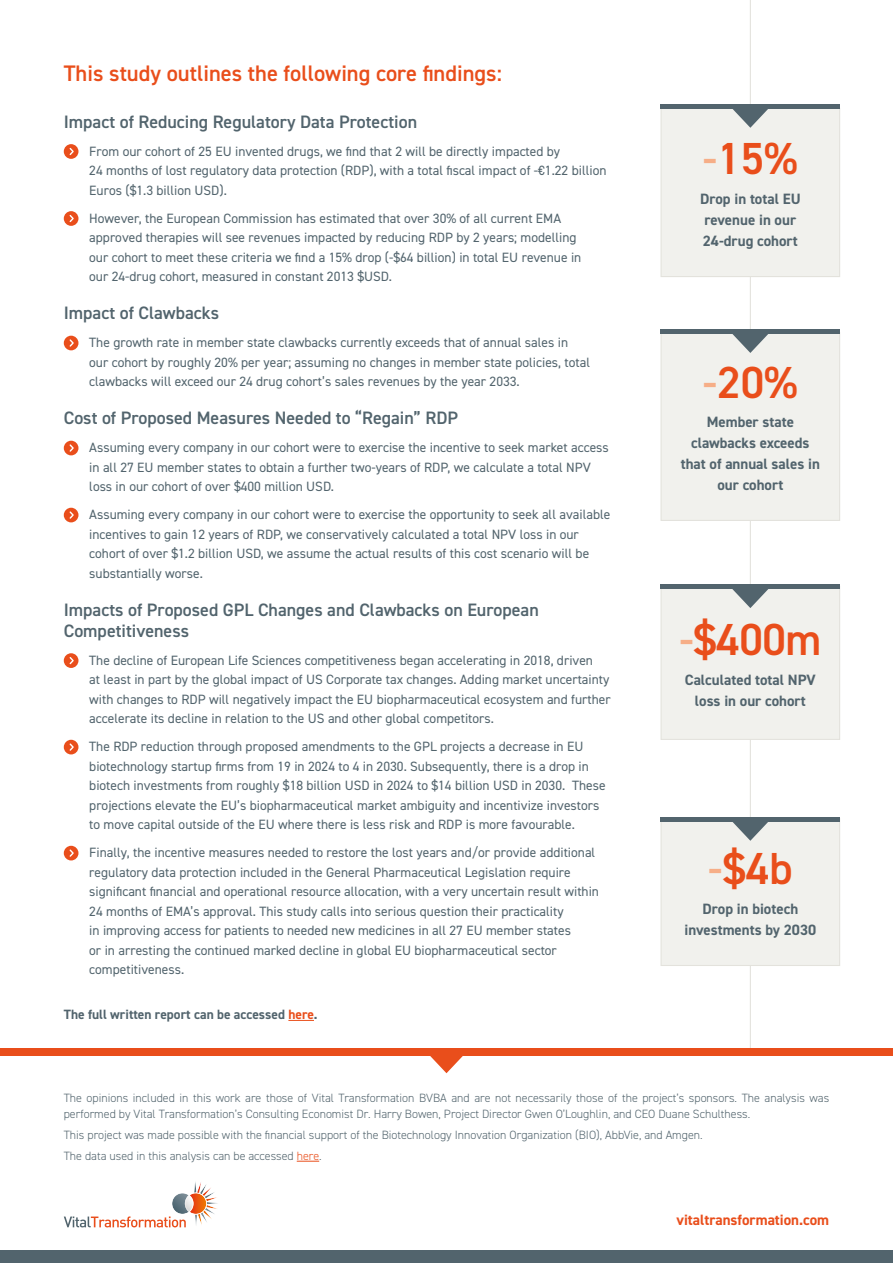
<style>
.page{position:relative;width:893px;height:1263px;background:#fff}
.page>*{position:absolute;margin:0;border:0;box-sizing:border-box;transform-origin:0 0}
.t1{font:600 45px "DIN2014";letter-spacing:-.005em;color:#e94e1b}
.t2{font:600 22.5px "DIN2014";color:#e94e1b}
.t3{font:600 18px/21px "DIN2014";color:#52646d}
.t4{font:700 15px/21px "DIN2014";color:#52646d;text-align:center}
.t5{font:700 15px "DIN2014";color:#e94e1b}
.t6{font:13.5px/19.5px "DIN2014";color:#52646d}
.t7{font:700 13.5px "DIN2014";color:#52646d}
.t8{font:300 12px/16.5px "DIN2014";color:#52646d}
.s1{color:#e94e1b}
.s2{color:#f6ae87}
</style>
<div class="page">
<hr style="left:750px;top:0;width:1px;height:1052px;background:#e3e2dc">
<div style="left:64px;top:144px;width:14px;height:15px;background:#e94e1b;border-radius:50%"></div>
<svg style="left:69px;top:147px;width:5px;height:9px"></svg>
<div style="left:64px;top:211px;width:14px;height:15px;background:#e94e1b;border-radius:50%"></div>
<svg style="left:69px;top:215px;width:5px;height:8px"></svg>
<div style="left:64px;top:336px;width:14px;height:14px;background:#e94e1b;border-radius:50%"></div>
<svg style="left:69px;top:339px;width:5px;height:8px"></svg>
<div style="left:64px;top:441px;width:14px;height:14px;background:#e94e1b;border-radius:50%"></div>
<svg style="left:69px;top:444px;width:5px;height:8px"></svg>
<div style="left:64px;top:508px;width:14px;height:14px;background:#e94e1b;border-radius:50%"></div>
<svg style="left:69px;top:511px;width:5px;height:8px"></svg>
<div style="left:64px;top:653px;width:14px;height:15px;background:#e94e1b;border-radius:50%"></div>
<svg style="left:69px;top:657px;width:5px;height:8px"></svg>
<div style="left:64px;top:740px;width:14px;height:14px;background:#e94e1b;border-radius:50%"></div>
<svg style="left:69px;top:743px;width:5px;height:8px"></svg>
<div style="left:64px;top:846px;width:14px;height:14px;background:#e94e1b;border-radius:50%"></div>
<svg style="left:69px;top:849px;width:5px;height:8px"></svg>
<div style="left:0;top:1048px;width:893px;height:8px;background:#e94e1b"></div>
<svg style="left:430px;top:1056px;width:33px;height:17px"></svg>
<svg style="left:297px;top:1161px;width:22px;height:1px"></svg>
<svg style="left:288px;top:1020px;width:26px;height:1px"></svg>
<svg style="left:64px;top:1182px;width:154px;height:46px"></svg>
<div style="left:0;top:1250px;width:893px;height:13px;background:#52646d"></div>
<div style="left:661px;top:108px;width:179px;height:169px;background:#f1f1ed"></div>
<div style="left:660px;top:108px;width:180px;height:169px;border:1px solid #e3e2dc"></div>
<div style="left:661px;top:333px;width:179px;height:187px;background:#f1f1ed"></div>
<div style="left:660px;top:332px;width:180px;height:189px;border:1px solid #e3e2dc"></div>
<div style="left:661px;top:819px;width:179px;height:146px;background:#f1f1ed"></div>
<div style="left:660px;top:818px;width:180px;height:148px;border:1px solid #e3e2dc"></div>
<div style="left:661px;top:586px;width:179px;height:153px;background:#f1f1ed"></div>
<div style="left:660px;top:586px;width:180px;height:154px;border:1px solid #e3e2dc"></div>
<hr style="left:660px;top:104px;width:180px;height:4px;background:#52646d">
<div style="left:660px;top:329px;width:180px;height:5px;background:#52646d"></div>
<div style="left:660px;top:584px;width:180px;height:5px;background:#52646d"></div>
<hr style="left:660px;top:817px;width:180px;height:4px;background:#52646d">
<svg style="left:732px;top:108px;width:37px;height:20px"></svg>
<svg style="left:732px;top:334px;width:36px;height:19px"></svg>
<svg style="left:732px;top:589px;width:37px;height:19px"></svg>
<svg style="left:732px;top:821px;width:37px;height:20px"></svg>
<h2 class="t2" style="left:64px;top:59px;width:440px">This study outlines the following core findings:</h2>
<h3 class="t3" style="left:64px;top:111px;width:355px">Impact of Reducing Regulatory Data Protection</h3>
<p class="t6" style="left:89px;top:141px;width:519px">From our cohort of 25 EU invented drugs, we find that 2 will be directly impacted by<br>24 months of lost regulatory data protection (RDP), with a total fiscal impact of -€1.22 billion<br>Euros ($1.3 billion USD).</p>
<p class="t6" style="left:89px;top:208px;width:494px">However, the European Commission has estimated that over 30% of all current EMA approved therapies will see revenues impacted by reducing RDP by 2 years; modelling our cohort to meet these criteria we find a 15% drop (-$64 billion) in total EU revenue in our 24-drug cohort, measured in constant 2013 $USD.</p>
<h3 class="t3" style="left:64px;top:302px;width:157px">Impact of Clawbacks</h3>
<p class="t6" style="left:89px;top:333px;width:502px">The growth rate in member state clawbacks currently exceeds that of annual sales in our cohort by roughly 20% per year; assuming no changes in member state policies, total clawbacks will exceed our 24 drug cohort’s sales revenues by the year 2033.</p>
<h3 class="t3" style="left:64px;top:407px;width:396px">Cost of Proposed Measures Needed to “Regain” RDP</h3>
<p class="t6" style="left:89px;top:438px;width:521px">Assuming every company in our cohort were to exercise the incentive to seek market access in all 27 EU member states to obtain a further two-years of RDP, we calculate a total NPV loss in our cohort of over $400 million USD.</p>
<p class="t6" style="left:89px;top:505px;width:523px">Assuming every company in our cohort were to exercise the opportunity to seek all available incentives to gain 12 years of RDP, we conservatively calculated a total NPV loss in our cohort of over $1.2 billion USD, we assume the actual results of this cost scenario will be substantially worse.</p>
<h3 class="t3" style="left:64px;top:599px;width:477px">Impacts of Proposed GPL Changes and Clawbacks on European<br>Competitiveness</h3>
<p class="t6" style="left:89px;top:650px;width:523px">The decline of European Life Sciences competitiveness began accelerating in 2018, driven<br>at least in part by the global impact of US Corporate tax changes. Adding market uncertainty with changes to RDP will negatively impact the EU biopharmaceutical ecosystem and further accelerate its decline in relation to the US and other global competitors.</p>
<p class="t6" style="left:89px;top:737px;width:518px">The RDP reduction through proposed amendments to the GPL projects a decrease in EU biotechnology startup firms from 19 in 2024 to 4 in 2030. Subsequently, there is a drop in biotech investments from roughly $18 billion USD in 2024 to $14 billion USD in 2030. These projections elevate the EU’s biopharmaceutical market ambiguity and incentivize investors to move capital outside of the EU where there is less risk and RDP is more favourable.</p>
<p class="t6" style="left:89px;top:843px;width:511px">Finally, the incentive measures needed to restore the lost years and/or provide additional regulatory data protection included in the General Pharmaceutical Legislation require significant financial and operational resource allocation, with a very uncertain result within 24 months of EMA’s approval. This study calls into serious question their practicality<br>in improving access for patients to needed new medicines in all 27 EU member states<br>or in arresting the continued marked decline in global EU biopharmaceutical sector competitiveness.</p>
<p class="t7" style="left:64px;top:1005px;width:255px">The full written report can be accessed <span class="s1">here</span>.</p>
<h1 class="t1" style="left:703px;top:129px;width:96px"><span class="s2">-</span>15%</h1>
<p class="t4" style="left:700px;top:188px;width:102px;text-align:left">Drop in total EU revenue in our<br>24-drug cohort</p>
<h1 class="t1" style="left:703px;top:352px;width:96px"><span class="s2">-</span>20%</h1>
<p class="t4" style="left:681px;top:411px;width:141px">Member state clawbacks exceeds that of annual sales in our cohort</p>
<h1 class="t1" style="left:679px;top:610px;width:143px"><span class="s2">-</span>$400m</h1>
<p class="t4" style="left:685px;top:669px;width:132px">Calculated total NPV loss in our cohort</p>
<h1 class="t1" style="left:708px;top:839px;width:86px"><span class="s2">-</span>$4b</h1>
<p class="t4" style="left:684px;top:898px;width:133px">Drop in biotech investments by 2030</p>
<p class="t8" style="left:64px;top:1090px;width:767px">The opinions included in this work are those of Vital Transformation BVBA and are not necessarily those of the project’s sponsors. The analysis was performed by Vital Transformation’s Consulting Economist Dr. Harry Bowen, Project Director Gwen O’Loughlin, and CEO Duane Schulthess.</p>
<p class="t8" style="left:64px;top:1125px;width:640px;line-height:20.7px">This project was made possible with the financial support of the Biotechnology Innovation Organization (BIO), AbbVie, and Amgen.<br>The data used in this analysis can be accessed <span class="s1">here</span>.</p>
<p class="t5" style="left:676px;top:1210px;width:154px">vitaltransformation.com</p>
</div>
